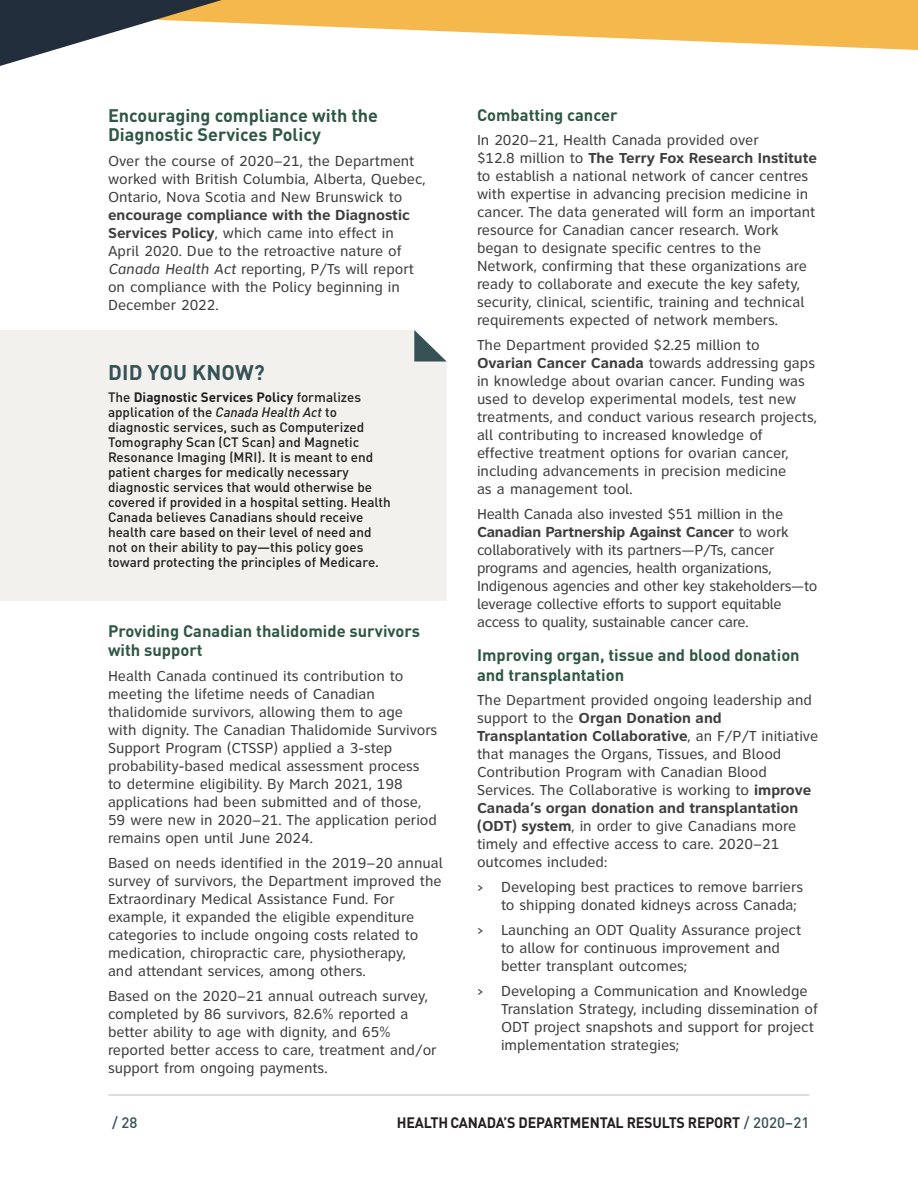
<style>
.page{position:relative;width:918px;height:1188px;background:#fff}
.page>*{position:absolute;margin:0;border:0;box-sizing:border-box;transform-origin:0 0}
.t1{font:700 21px "DINOT";letter-spacing:.01em;color:#365257}
.t2{font:700 18px/19.5px "DINOT";color:#2f5745}
.t3{font:700 16.5px/19.5px "DINOT";color:#2f5745}
.t4{font:15px/18px "Clearview ATT";color:#3e3e3f}
.t5{font:700 15px "DINOT";letter-spacing:-.015em;color:#231f20;scale:.95 1}
.t6{font:500 15px "DINOT";color:#365257}
.t7{font:500 13.5px/15px "DINOT";color:#231f20}
.s1{font-weight:700}
.s2{font-style:italic}
.s3{font-family:"Archer";font-weight:600}
.s4{font-weight:500;color:#365257}
</style>
<div class="page">
<hr style="left:109px;top:1095px;width:700px;height:1px;background:#231f20">
<svg style="left:222px;top:0;width:696px;height:50px;fill:#f5b84c"></svg>
<svg style="left:0;top:0;width:222px;height:66px"></svg>
<div style="left:0;top:330px;width:447px;height:271px;background:#f2f1ee"></div>
<svg style="left:414px;top:330px;width:33px;height:32px"></svg>
<p class="t2" style="left:108px;top:104px;width:272px">Encouraging compliance with the<br>Diagnostic Services Policy</p>
<p class="t4" style="left:108px;top:152px;width:319px">Over the course of 2020–21, the Department worked with British Columbia, Alberta, Quebec,<br>Ontario, Nova Scotia and New Brunswick to</p>
<p class="t4" style="left:108px;top:206px;width:308px"><span class="s1">encourage compliance with the Diagnostic Services Policy</span>, which came into effect in April 2020. Due to the retroactive nature of <span class="s2">Canada Health Act</span> reporting, P/Ts will report on compliance with the Policy beginning in December 2022.</p>
<h1 class="t1" style="left:108px;top:356px;width:158px">DID YOU KNOW?</h1>
<p class="t7" style="left:108px;top:388px;width:284px">The <span class="s1">Diagnostic Services Policy</span> formalizes application of the <span class="s2">Canada Health Act</span> to diagnostic services, such as Computerized Tomography Scan (CT Scan) and Magnetic Resonance Imaging (MRI). It is meant to end patient charges for medically necessary diagnostic services that would otherwise be covered if provided in a hospital setting. Health Canada believes Canadians should receive health care based on their level of need and not on their ability to pay—this policy goes toward protecting the principles of Medicare.</p>
<p class="t3" style="left:108px;top:620px;width:314px">Providing Canadian thalidomide survivors with support</p>
<p class="t4" style="left:108px;top:667px;width:331px">Health Canada continued its contribution to meeting the lifetime needs of Canadian thalidomide survivors, allowing them to age<br>with dignity. The Canadian Thalidomide Survivors Support Program (CTSSP) applied a 3-step probability-based medical assessment process<br>to determine eligibility. By March 2021, 198 applications had been submitted and of those, 59 were new in 2020–21. The application period remains open until June 2024.</p>
<p class="t4" style="left:108px;top:854px;width:336px">Based on needs identified in the 2019–20 annual survey of survivors, the Department improved the Extraordinary Medical Assistance Fund. For example, it expanded the eligible expenditure categories to include ongoing costs related to medication, chiropractic care, physiotherapy,<br>and attendant services, among others.</p>
<p class="t4" style="left:108px;top:987px;width:330px">Based on the 2020–21 annual outreach survey, completed by 86 survivors, 82.6% reported a better ability to age with dignity, and 65% reported better access to care, treatment and/or support from ongoing payments.</p>
<p class="t3" style="left:477px;top:103px;width:142px">Combatting cancer</p>
<p class="t4" style="left:477px;top:131px;width:341px">In 2020–21, Health Canada provided over<br>$12.8 million to <span class="s1">The Terry Fox Research Institute </span>to establish a national network of cancer centres with expertise in advancing precision medicine in cancer. The data generated will form an important resource for Canadian cancer research. Work began to designate specific centres to the Network, confirming that these organizations are ready to collaborate and execute the key safety, security, clinical, scientific, training and technical requirements expected of network members.</p>
<p class="t4" style="left:477px;top:336px;width:341px">The Department provided $2.25 million to <span class="s1">Ovarian Cancer Canada</span> towards addressing gaps in knowledge about ovarian cancer. Funding was used to develop experimental models, test new treatments, and conduct various research projects, all contributing to increased knowledge of effective treatment options for ovarian cancer, including advancements in precision medicine<br>as a management tool.</p>
<p class="t4" style="left:477px;top:505px;width:342px">Health Canada also invested $51 million in the <span class="s1">Canadian Partnership Against Cancer</span> to work collaboratively with its partners—P/Ts, cancer programs and agencies, health organizations, Indigenous agencies and other key stakeholders—to leverage collective efforts to support equitable access to quality, sustainable cancer care.</p>
<p class="t3" style="left:477px;top:644px;width:324px">Improving organ, tissue and blood donation and transplantation</p>
<p class="t4" style="left:477px;top:692px;width:343px">The Department provided ongoing leadership and support to the <span class="s1">Organ Donation and Transplantation Collaborative</span>, an F/P/T initiative that manages the Organs, Tissues, and Blood Contribution Program with Canadian Blood Services. The Collaborative is working to <span class="s1">improve Canada’s organ donation and transplantation (ODT) system</span>, in order to give Canadians more timely and effective access to care. 2020–21 outcomes included:</p>
<p class="t4" style="left:501px;top:878px;width:304px;text-indent:-24px"><span class="s3">&gt;</span> Developing best practices to remove barriers to shipping donated kidneys across Canada;</p>
<p class="t4" style="left:501px;top:921px;width:302px;text-indent:-24px"><span class="s3">&gt;</span> Launching an ODT Quality Assurance project to allow for continuous improvement and better transplant outcomes;</p>
<p class="t4" style="left:501px;top:982px;width:318px;text-indent:-24px"><span class="s3">&gt;</span> Developing a Communication and Knowledge Translation Strategy, including dissemination of ODT project snapshots and support for project implementation strategies;</p>
<p class="t6" style="left:112px;top:1111px;width:27px">/ 28</p>
<p class="t5" style="left:397px;top:1111px;width:436px">HEALTH CANADA’S DEPARTMENTAL RESULTS REPORT <span class="s4">/ 2020–21</span></p>
</div>
